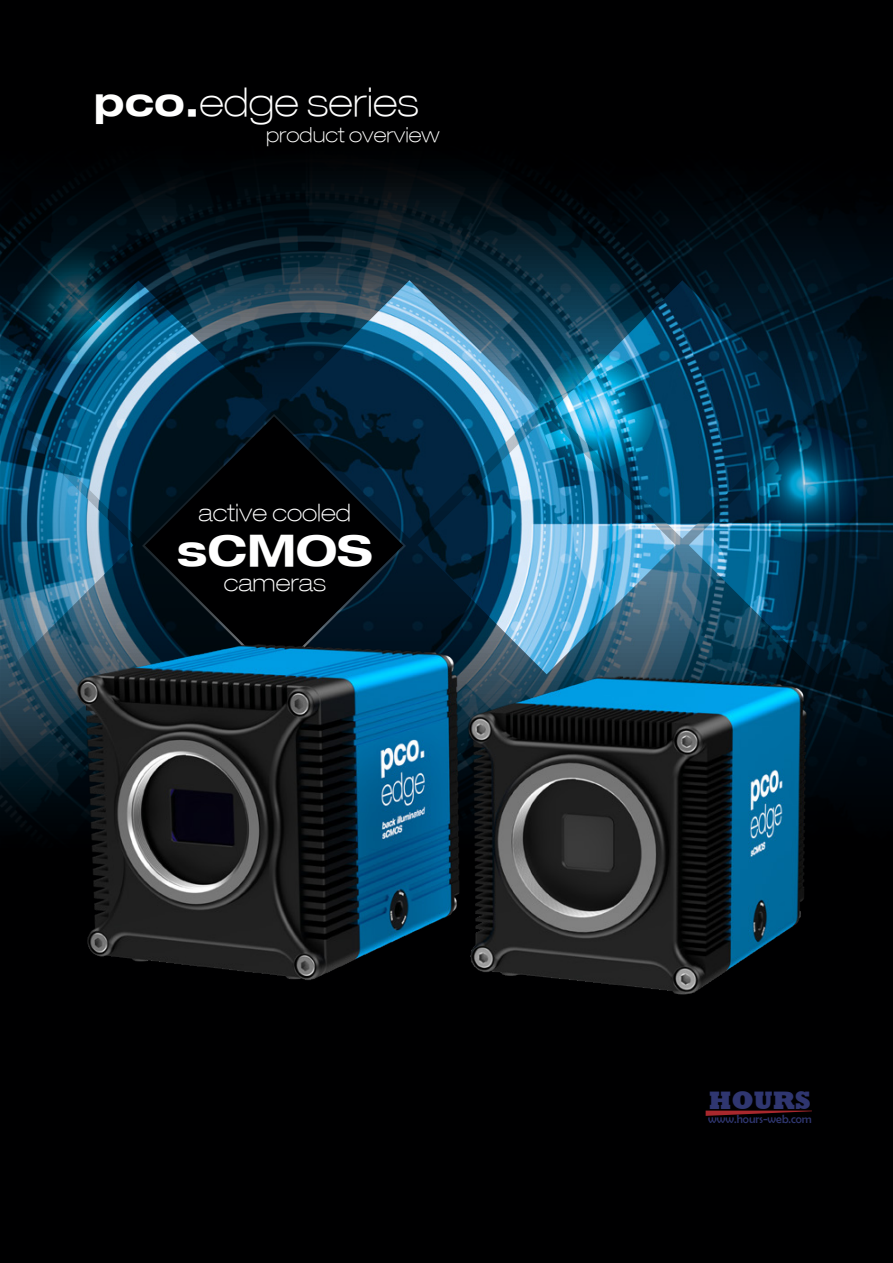
<style>
.page{position:relative;width:893px;height:1263px;background:#000001}
.page>*{position:absolute;margin:0;border:0;box-sizing:border-box;transform-origin:0 0}
.t1{font:700 expanded 43.5px "Helvetica Neue";color:#fff}
.t2{font:100 expanded 39.6px "Helvetica Neue";color:#fff}
.t3{font:800 25.95px "Rockwell";color:#2f3670}
.t4{font:100 expanded 24px "Helvetica Neue";color:#fff}
.t5{font:100 expanded 20.7px "Helvetica Neue";color:#fff}
.t6{font:11.85px "Berlin Sans FB";color:#2f3670}
.s1{font-weight:700}
</style>
<div class="page">
<img style="left:0;top:175px;width:893px;height:644px">
<img style="left:553px;top:280px;width:258px;height:223px">
<img style="left:539px;top:416px;width:137px;height:87px">
<img style="left:9px;top:280px;width:258px;height:223px">
<img style="left:280px;top:280px;width:259px;height:223px">
<img style="left:689px;top:416px;width:204px;height:258px">
<img style="left:0;top:416px;width:134px;height:258px">
<img style="left:820px;top:325px;width:73px;height:150px">
<svg style="left:145px;top:416px;width:258px;height:87px"></svg>
<img style="left:14px;top:503px;width:862px;height:609px">
<svg style="left:706px;top:1110px;width:106px;height:6px"></svg>
<p class="t2" style="left:94px;top:78px;width:326px"><span class="s1">pco.</span>edge series</p>
<p class="t5" style="left:266px;top:123px;width:175px">product overview</p>
<p class="t4" style="left:199px;top:498px;width:154px">active cooled</p>
<p class="t1" style="left:177px;top:523px;width:197px">sCMOS</p>
<p class="t4" style="left:224px;top:568px;width:104px">cameras</p>
<p class="t3" style="left:709px;top:1085px;width:104px">HOURS</p>
<p class="t6" style="left:708px;top:1113px;width:105px">www.hours-web.com</p>
</div>
